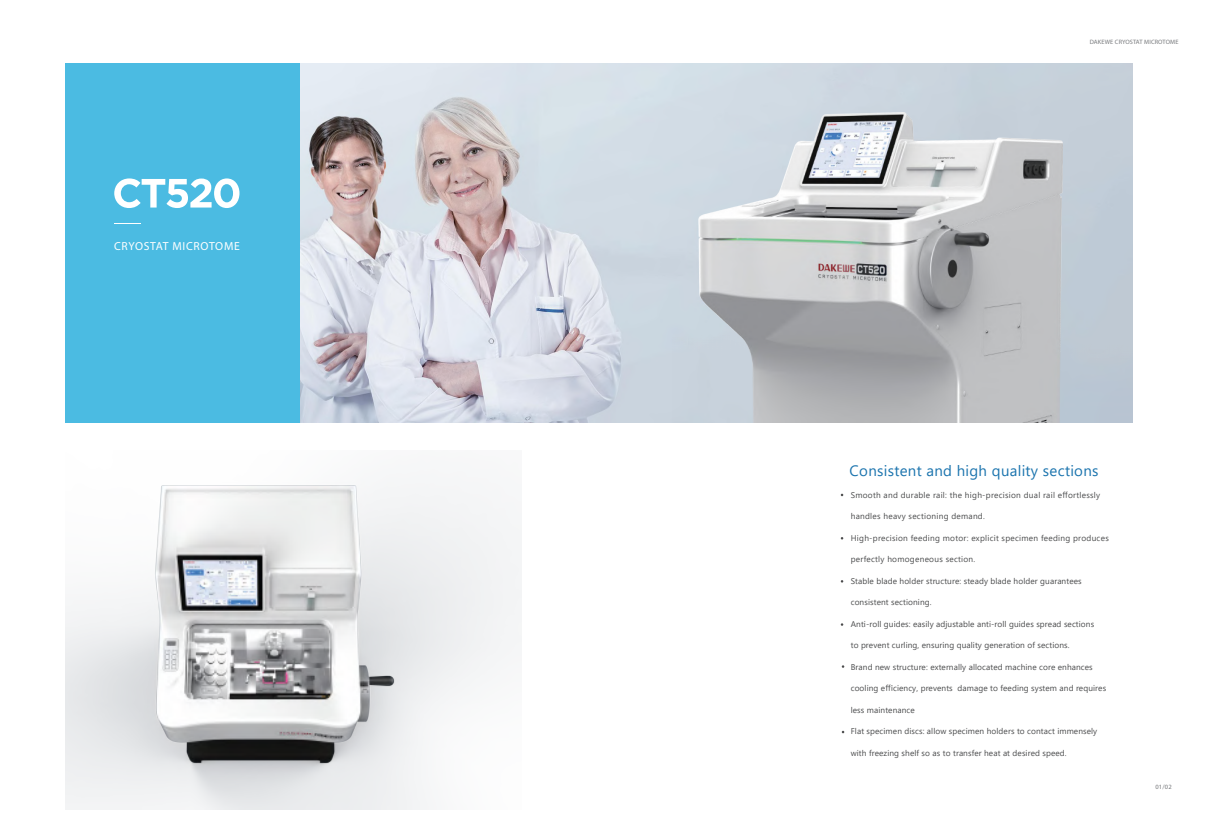
<style>
.page{position:relative;width:1208px;height:825px;background:#fff}
.page>*{position:absolute;margin:0;border:0;box-sizing:border-box;transform-origin:0 0}
.t1{font:15px "Yu Gothic UI";letter-spacing:.02em;color:#1b74ae}
.t2{font:11.7px "Myriad Pro";letter-spacing:.06em;color:#fff}
.t3{font:8.3px "Yu Gothic UI";letter-spacing:.01em;color:#4b4c4d}
.t4{font:8.3px "Yu Gothic UI";letter-spacing:.03em;color:#4b4c4d}
.t5{font:6.5px "Myriad Pro";color:#76787b}
.t6{font:300 semi-condensed 6.3px "Myriad Pro";letter-spacing:.02em;color:#76787b}
.s1{font-weight:400;font-stretch:normal}
</style>
<div class="page">
<div style="left:66px;top:63px;width:235px;height:360px;background:#4bbbe2"></div>
<img style="left:301px;top:63px;width:372px;height:360px">
<svg style="left:115px;top:223px;width:26px;height:1px"></svg>
<svg style="left:114px;top:178px;width:125px;height:30px"></svg>
<img style="left:673px;top:63px;width:459px;height:360px">
<img style="left:66px;top:485px;width:456px;height:325px">
<h2 class="t2" style="left:114px;top:238px;width:127px">CRYOSTAT MICROTOME</h2>
<p class="t6" style="left:1089px;top:38px;width:90px"><span class="s1">DAKEWE</span> CRYOSTAT MICROTOME</p>
<h1 class="t1" style="left:849px;top:457px;width:250px">Consistent and high quality sections</h1>
<p class="t4" style="left:850px;top:487px;width:251px">Smooth and durable rail: the high-precision dual rail effortlessly</p>
<p class="t4" style="left:850px;top:509px;width:136px">handles heavy sectioning demand.</p>
<p class="t4" style="left:850px;top:530px;width:259px">High-precision feeding motor: explicit specimen feeding produces</p>
<p class="t4" style="left:850px;top:552px;width:126px">perfectly homogeneous section.</p>
<p class="t3" style="left:850px;top:573px;width:232px">Stable blade holder structure: steady blade holder guarantees</p>
<p class="t3" style="left:850px;top:595px;width:82px">consistent sectioning.</p>
<p class="t3" style="left:850px;top:616px;width:245px">Anti-roll guides: easily adjustable anti-roll guides spread sections</p>
<p class="t3" style="left:850px;top:638px;width:220px">to prevent curling, ensuring quality generation of sections.</p>
<p class="t3" style="left:850px;top:659px;width:243px">Brand new structure: externally allocated machine core enhances</p>
<p class="t3" style="left:850px;top:681px;width:257px">cooling efficiency, prevents damage to feeding system and requires</p>
<p class="t3" style="left:850px;top:702px;width:66px">less maintenance</p>
<p class="t3" style="left:850px;top:724px;width:248px">Flat specimen discs: allow specimen holders to contact immensely</p>
<p class="t3" style="left:850px;top:745px;width:217px">with freezing shelf so as to transfer heat at desired speed.</p>
<p class="t5" style="left:1155px;top:783px;width:18px">01/02</p>
</div>
